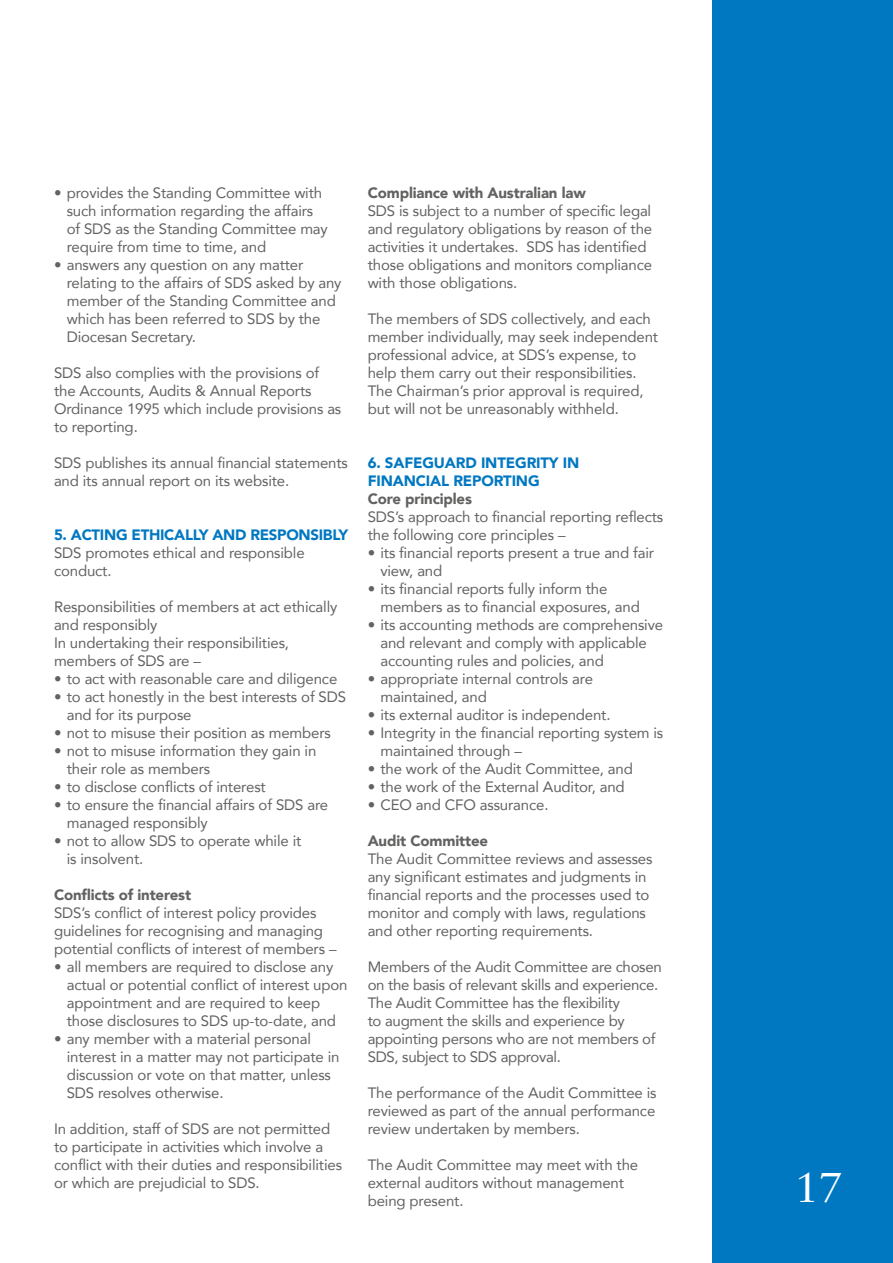
<style>
.page{position:relative;width:893px;height:1263px;background:#fff}
.page>*{position:absolute;margin:0;border:0;box-sizing:border-box;transform-origin:0 0}
.t1{font:42px "Sabon LT Std";color:#fff}
.t2{font:15px/18px "Avenir";letter-spacing:-.01em;color:#626261}
.t3{font:900 15px "Avenir";letter-spacing:-.01em;color:#626261}
.t4{font:900 15px/18px "Avenir";letter-spacing:-.01em;color:#0078c1}
</style>
<div class="page">
<div style="left:713px;top:0;width:180px;height:1263px;background:#0078c1"></div>
<p class="t2" style="left:67px;top:183px;width:263px;text-indent:-13px">• provides the Standing Committee with such information regarding the affairs of SDS as the Standing Committee may require from time to time, and</p>
<p class="t2" style="left:67px;top:255px;width:276px;text-indent:-13px">• answers any question on any matter relating to the affairs of SDS asked by any member of the Standing Committee and which has been referred to SDS by the Diocesan Secretary.</p>
<p class="t2" style="left:54px;top:363px;width:289px">SDS also complies with the provisions of the Accounts, Audits &amp; Annual Reports Ordinance 1995 which include provisions as to reporting.</p>
<p class="t2" style="left:54px;top:453px;width:295px">SDS publishes its annual financial statements and its annual report on its website.</p>
<p class="t4" style="left:54px;top:525px;width:296px">5. ACTING ETHICALLY AND RESPONSIBLY</p>
<p class="t2" style="left:54px;top:543px;width:252px">SDS promotes ethical and responsible conduct.</p>
<p class="t2" style="left:54px;top:597px;width:285px">Responsibilities of members at act ethically and responsibly<br>In undertaking their responsibilities, members of SDS are –</p>
<p class="t2" style="left:54px;top:669px;width:285px">• to act with reasonable care and diligence</p>
<p class="t2" style="left:67px;top:687px;width:281px;text-indent:-13px">• to act honestly in the best interests of SDS and for its purpose</p>
<p class="t2" style="left:54px;top:723px;width:278px">• not to misuse their position as members</p>
<p class="t2" style="left:67px;top:741px;width:251px;text-indent:-13px">• not to misuse information they gain in their role as members</p>
<p class="t2" style="left:54px;top:777px;width:213px">• to disclose conflicts of interest</p>
<p class="t2" style="left:67px;top:795px;width:263px;text-indent:-13px">• to ensure the financial affairs of SDS are managed responsibly</p>
<p class="t2" style="left:67px;top:831px;width:236px;text-indent:-13px">• not to allow SDS to operate while it is insolvent.</p>
<p class="t3" style="left:54px;top:882px;width:139px">Conflicts of interest</p>
<p class="t2" style="left:54px;top:903px;width:284px">SDS’s conflict of interest policy provides guidelines for recognising and managing potential conflicts of interest of members –</p>
<p class="t2" style="left:67px;top:957px;width:282px;text-indent:-13px">• all members are required to disclose any actual or potential conflict of interest upon appointment and are required to keep those disclosures to SDS up-to-date, and</p>
<p class="t2" style="left:67px;top:1029px;width:274px;text-indent:-13px">• any member with a material personal interest in a matter may not participate in discussion or vote on that matter, unless SDS resolves otherwise.</p>
<p class="t2" style="left:54px;top:1119px;width:290px">In addition, staff of SDS are not permitted to participate in activities which involve a conflict with their duties and responsibilities or which are prejudicial to SDS.</p>
<p class="t3" style="left:368px;top:180px;width:220px">Compliance with Australian law</p>
<p class="t2" style="left:368px;top:201px;width:286px">SDS is subject to a number of specific legal and regulatory obligations by reason of the activities it undertakes. SDS has identified those obligations and monitors compliance with those obligations.</p>
<p class="t2" style="left:368px;top:309px;width:292px">The members of SDS collectively, and each member individually, may seek independent professional advice, at SDS’s expense, to help them carry out their responsibilities.<br>The Chairman’s prior approval is required, but will not be unreasonably withheld.</p>
<p class="t4" style="left:368px;top:453px;width:213px">6. SAFEGUARD INTEGRITY IN<br>FINANCIAL REPORTING</p>
<p class="t3" style="left:368px;top:486px;width:106px">Core principles</p>
<p class="t2" style="left:368px;top:507px;width:297px">SDS’s approach to financial reporting reflects the following core principles –</p>
<p class="t2" style="left:380px;top:543px;width:275px;text-indent:-13px">• its financial reports present a true and fair view, and</p>
<p class="t2" style="left:380px;top:579px;width:261px;text-indent:-13px">• its financial reports fully inform the members as to financial exposures, and</p>
<p class="t2" style="left:380px;top:615px;width:284px;text-indent:-13px">• its accounting methods are comprehensive and relevant and comply with applicable accounting rules and policies, and</p>
<p class="t2" style="left:380px;top:669px;width:214px;text-indent:-13px">• appropriate internal controls are maintained, and</p>
<p class="t2" style="left:368px;top:705px;width:244px">• its external auditor is independent.</p>
<p class="t2" style="left:380px;top:723px;width:284px;text-indent:-13px">• Integrity in the financial reporting system is maintained through –</p>
<p class="t2" style="left:368px;top:759px;width:267px">• the work of the Audit Committee, and</p>
<p class="t2" style="left:368px;top:777px;width:259px">• the work of the External Auditor, and</p>
<p class="t2" style="left:368px;top:795px;width:182px">• CEO and CFO assurance.</p>
<p class="t3" style="left:368px;top:828px;width:122px">Audit Committee</p>
<p class="t2" style="left:368px;top:849px;width:286px">The Audit Committee reviews and assesses any significant estimates and judgments in financial reports and the processes used to monitor and comply with laws, regulations and other reporting requirements.</p>
<p class="t2" style="left:368px;top:957px;width:296px">Members of the Audit Committee are chosen on the basis of relevant skills and experience.<br>The Audit Committee has the flexibility<br>to augment the skills and experience by appointing persons who are not members of SDS, subject to SDS approval.</p>
<p class="t2" style="left:368px;top:1083px;width:290px;text-align:justify">The performance of the Audit Committee is reviewed as part of the annual performance review undertaken by members.</p>
<p class="t2" style="left:368px;top:1155px;width:272px">The Audit Committee may meet with the external auditors without management being present.</p>
<h1 class="t1" style="left:795px;top:1162px;width:48px">17</h1>
</div>
